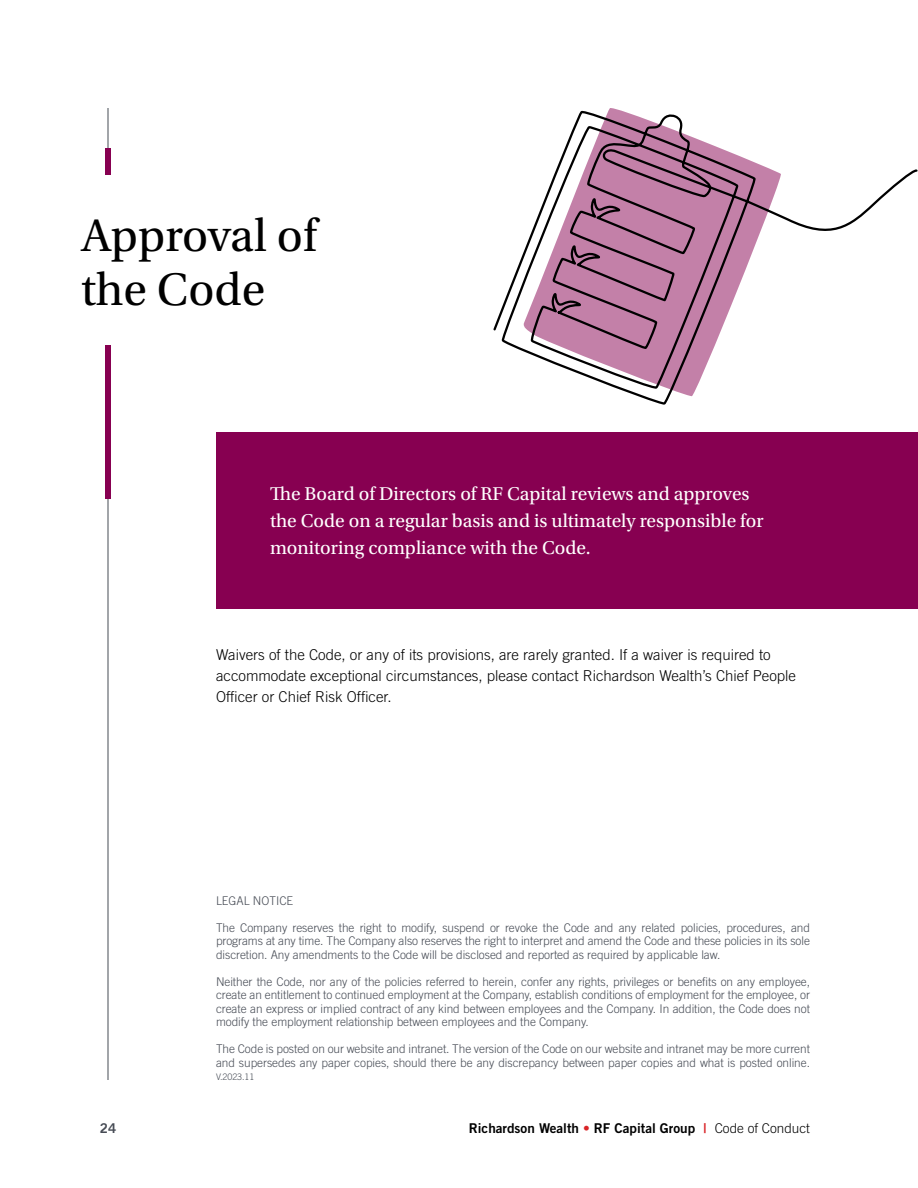
<style>
.page{position:relative;width:918px;height:1188px;background:#fff}
.page>*{position:absolute;margin:0;border:0;box-sizing:border-box;transform-origin:0 0}
.t1{font:48px/54px "Utopia Std";color:#000}
.t2{font:19.5px/27px "Utopia Std";color:#fff}
.t3{font:300 15px/21px "Trade Gothic LT Std";color:#000}
.t4{font:13.5px "Trade Gothic LT Std Bd 2";color:#000}
.t5{font:13.5px "Trade Gothic LT Std Bd 2";color:#474c55}
.t6{font:300 12px/13.5px "Trade Gothic LT Std";letter-spacing:-.005em;color:#474c55;text-align:justify}
.t7{font:300 9px "Trade Gothic LT Std";letter-spacing:-.005em;color:#474c55}
.s1{color:#d92427}
.s2{font-family:"Trade Gothic LT Std";font-weight:300}
</style>
<div class="page">
<hr style="left:108px;top:108px;width:1px;height:972px;background:#474c55">
<div style="left:105px;top:148px;width:6px;height:352px;background:#870051"></div>
<div style="left:81px;top:176px;width:324px;height:169px;background:#fff"></div>
<svg style="left:493px;top:108px;width:425px;height:297px"></svg>
<div style="left:216px;top:432px;width:702px;height:176px;background:#870051"></div>
<h1 class="t1" style="left:81px;top:209px;width:237px">Approval of the Code</h1>
<h2 class="t2" style="left:270px;top:481px;width:495px">The Board of Directors of RF Capital reviews and approves the Code on a regular basis and is ultimately responsible for monitoring compliance with the Code.</h2>
<p class="t3" style="left:216px;top:643px;width:582px">Waivers of the Code, or any of its provisions, are rarely granted. If a waiver is required to accommodate exceptional circumstances, please contact Richardson Wealth’s Chief People<br>Officer or Chief Risk Officer.</p>
<p class="t6" style="left:216px;top:893px;width:79px">LEGAL NOTICE</p>
<p class="t6" style="left:216px;top:920px;width:596px">The Company reserves the right to modify, suspend or revoke the Code and any related policies, procedures, and programs at any time. The Company also reserves the right to interpret and amend the Code and these policies in its sole discretion. Any amendments to the Code will be disclosed and reported as required by applicable law.</p>
<p class="t6" style="left:216px;top:974px;width:596px">Neither the Code, nor any of the policies referred to herein, confer any rights, privileges or benefits on any employee, create an entitlement to continued employment at the Company, establish conditions of employment for the employee, or create an express or implied contract of any kind between employees and the Company. In addition, the Code does not modify the employment relationship between employees and the Company.</p>
<p class="t6" style="left:216px;top:1042px;width:596px">The Code is posted on our website and intranet. The version of the Code on our website and intranet may be more current and supersedes any paper copies, should there be any discrepancy between paper copies and what is posted online.</p>
<p class="t7" style="left:216px;top:1071px;width:40px">V.2023.11</p>
<p class="t5" style="left:100px;top:1120px;width:18px">24</p>
<p class="t4" style="left:469px;top:1120px;width:343px">Richardson Wealth <span class="s1">•</span> RF Capital Group <span class="s1">|</span> <span class="s2">Code of Conduct</span></p>
</div>
